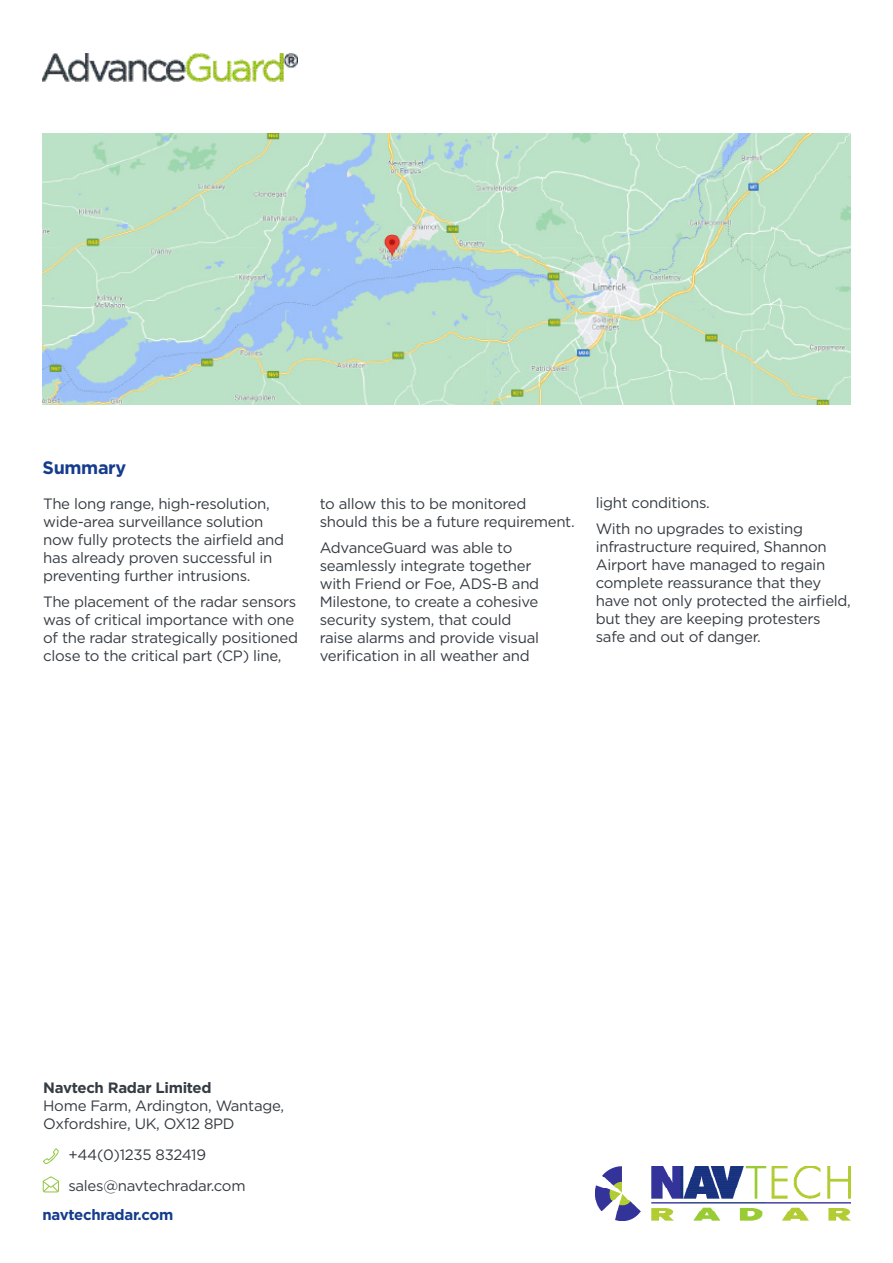
<style>
.page{position:relative;width:893px;height:1263px;background:#fff}
.page>*{position:absolute;margin:0;border:0;box-sizing:border-box;transform-origin:0 0}
.t1{font:700 18px "Gotham";letter-spacing:-.02em;color:#153c8d}
.t2{font:15px/18px "Gotham";letter-spacing:-.02em;color:#363c43}
.t3{font:700 15px "Gotham";letter-spacing:-.02em;color:#153c8d}
.s1{font-weight:700}
</style>
<div class="page">
<img style="left:43px;top:133px;width:807px;height:272px">
<svg style="left:309px;top:158px;width:219px;height:204px;background:#b3d6d3"></svg>
<div style="left:488px;top:187px;width:35px;height:35px;border:3px solid #ffbe4a;border-radius:50%"></div>
<div style="left:480px;top:178px;width:52px;height:53px;border:3px solid #ffbe4a;border-radius:50%"></div>
<div style="left:471px;top:169px;width:70px;height:71px;border:3px solid #ffbe4a;border-radius:50%"></div>
<img style="left:595px;top:1166px;width:255px;height:54px">
<svg style="left:43px;top:1148px;width:16px;height:16px"></svg>
<svg style="left:43px;top:1176px;width:16px;height:16px"></svg>
<img style="left:43px;top:53px;width:255px;height:29px">
<p class="t1" style="left:43px;top:456px;width:85px">Summary</p>
<p class="t2" style="left:43px;top:494px;width:242px">The long range, high-resolution, wide-area surveillance solution now fully protects the airfield and has already proven successful in preventing further intrusions.</p>
<p class="t2" style="left:43px;top:593px;width:256px">The placement of the radar sensors was of critical importance with one of the radar strategically positioned close to the critical part (CP) line,</p>
<p class="t2" style="left:320px;top:494px;width:256px">to allow this to be monitored should this be a future requirement.</p>
<p class="t2" style="left:320px;top:539px;width:221px">AdvanceGuard was able to seamlessly integrate together with Friend or Foe, ADS-B and<br>Milestone, to create a cohesive security system, that could raise alarms and provide visual verification in all weather and</p>
<p class="t2" style="left:596px;top:493px;width:116px">light conditions.</p>
<p class="t2" style="left:596px;top:519px;width:257px">With no upgrades to existing infrastructure required, Shannon<br>Airport have managed to regain complete reassurance that they have not only protected the airfield, but they are keeping protesters safe and out of danger.</p>
<p class="t2" style="left:43px;top:1078px;width:242px"><span class="s1">Navtech Radar Limited<br></span>Home Farm, Ardington, Wantage,<br>Oxfordshire, UK, OX12 8PD</p>
<p class="t2" style="left:68px;top:1145px;width:139px">+44(0)1235 832419</p>
<p class="t2" style="left:68px;top:1176px;width:179px">sales@navtechradar.com</p>
<p class="t3" style="left:43px;top:1205px;width:132px">navtechradar.com</p>
</div>
